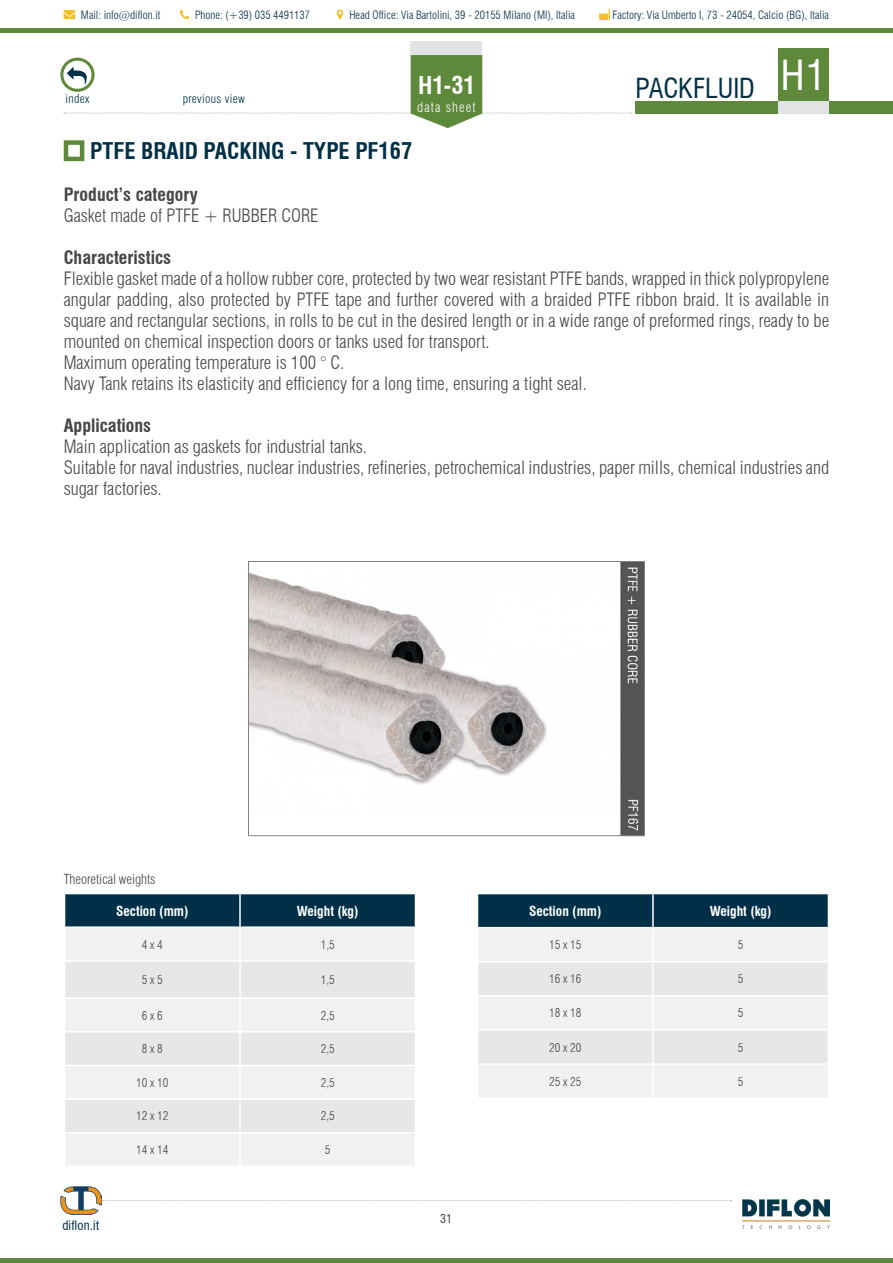
<style>
.page{position:relative;width:893px;height:1263px;background:#fff}
.page>*{position:absolute;margin:0;border:0;box-sizing:border-box;transform-origin:0 0}
.t1{font:condensed 27px "Swiss 721 BT";letter-spacing:-.005em;color:#003047}
.t2{font:700 condensed 24px "Swiss 721 BT";color:#fff}
.t3{font:700 condensed 22.5px "Swiss 721 BT";color:#003047}
.t4{font:300 condensed 18px/21px "Swiss 721 BT";color:#464547}
.t5{font:700 condensed 18px "Swiss 721 BT";color:#464547}
.t6{font:700 condensed 13.5px "Swiss 721 BT";color:#fff}
.t7{font:300 condensed 13.5px "Swiss 721 BT";color:#464547}
.t8{font:300 condensed 13.5px "Swiss 721 BT";letter-spacing:.08em;color:#fff}
.t9{font:condensed 12.75px "Swiss 721 BT";letter-spacing:.025em;color:#003047}
.t10{font:300 condensed 12px "Swiss 721 BT";color:#464547}
.t11{font:300 condensed 12px "Swiss 721 BT";letter-spacing:.03em;color:#003047}
.t12{font:condensed 12px "Swiss 721 BT";color:#464547}
.t13{font:300 condensed 11.25px "Swiss 721 BT";color:#003047}
</style>
<div class="page">
<svg style="left:63px;top:10px;width:12px;height:9px"></svg>
<svg style="left:599px;top:9px;width:11px;height:11px"></svg>
<svg style="left:337px;top:10px;width:6px;height:9px"></svg>
<svg style="left:180px;top:10px;width:9px;height:9px"></svg>
<div style="left:0;top:1258px;width:893px;height:5px;background:#5e893b"></div>
<img style="left:743px;top:1199px;width:87px;height:29px">
<svg style="left:102px;top:1200px;width:630px;height:1px"></svg>
<div style="left:60px;top:58px;width:35px;height:34px;border:3px solid #5e893b;border-radius:50%"></div>
<div style="left:778px;top:48px;width:51px;height:53px;background:#5e893b"></div>
<div style="left:635px;top:101px;width:258px;height:12px;background:#5e893b"></div>
<div style="left:778px;top:101px;width:51px;height:12px;background:#e2e3e4"></div>
<svg style="left:64px;top:55px;width:568px;height:73px"></svg>
<div style="left:417px;top:102px;width:59px;height:10px;background:#5e893b"></div>
<div style="left:411px;top:42px;width:71px;height:13px;background:#e2e3e4"></div>
<hr style="left:0;top:29px;width:893px;height:4px;background:#5e893b">
<img style="left:60px;top:1187px;width:41px;height:27px">
<div style="left:64px;top:140px;width:20px;height:21px;border:4px solid #5e893b"></div>
<img style="left:250px;top:563px;width:393px;height:271px">
<div style="left:248px;top:561px;width:397px;height:275px;border:1px solid #808285"></div>
<div style="left:65px;top:894px;width:350px;height:32px;background:#003047"></div>
<div style="left:66px;top:928px;width:349px;height:237px;background:#f1f1f2"></div>
<svg style="left:65px;top:961px;width:350px;height:171px;fill:#e6e7e8"></svg>
<hr style="left:239px;top:894px;width:2px;height:32px;background:#fff">
<hr style="left:64px;top:960px;width:176px;height:1px;background:#fff">
<hr style="left:240px;top:960px;width:176px;height:1px;background:#fff">
<hr style="left:64px;top:997px;width:176px;height:2px;background:#fff">
<hr style="left:240px;top:997px;width:176px;height:2px;background:#fff">
<hr style="left:64px;top:1031px;width:176px;height:1px;background:#fff">
<hr style="left:240px;top:1031px;width:176px;height:1px;background:#fff">
<hr style="left:64px;top:1065px;width:176px;height:1px;background:#fff">
<hr style="left:240px;top:1065px;width:176px;height:1px;background:#fff">
<hr style="left:64px;top:1098px;width:176px;height:2px;background:#fff">
<hr style="left:240px;top:1098px;width:176px;height:2px;background:#fff">
<hr style="left:64px;top:1132px;width:176px;height:1px;background:#fff">
<hr style="left:240px;top:1132px;width:176px;height:1px;background:#fff">
<hr style="left:239px;top:928px;width:2px;height:32px;background:#fff">
<hr style="left:239px;top:961px;width:2px;height:36px;background:#fff">
<hr style="left:239px;top:999px;width:2px;height:32px;background:#fff">
<hr style="left:239px;top:1032px;width:2px;height:33px;background:#fff">
<hr style="left:239px;top:1066px;width:2px;height:32px;background:#fff">
<hr style="left:239px;top:1100px;width:2px;height:32px;background:#fff">
<hr style="left:239px;top:1133px;width:2px;height:32px;background:#fff">
<div style="left:478px;top:894px;width:350px;height:33px;background:#003047"></div>
<div style="left:478px;top:929px;width:349px;height:168px;background:#f1f1f2"></div>
<svg style="left:478px;top:962px;width:350px;height:101px"></svg>
<hr style="left:652px;top:894px;width:2px;height:33px;background:#fff">
<hr style="left:477px;top:961px;width:176px;height:1px;background:#fff">
<hr style="left:653px;top:961px;width:176px;height:1px;background:#fff">
<hr style="left:477px;top:995px;width:176px;height:1px;background:#fff">
<hr style="left:653px;top:995px;width:176px;height:1px;background:#fff">
<hr style="left:477px;top:1029px;width:176px;height:2px;background:#fff">
<hr style="left:653px;top:1029px;width:176px;height:2px;background:#fff">
<hr style="left:477px;top:1063px;width:176px;height:2px;background:#fff">
<hr style="left:653px;top:1063px;width:176px;height:2px;background:#fff">
<hr style="left:652px;top:928px;width:2px;height:33px;background:#fff">
<hr style="left:652px;top:962px;width:2px;height:33px;background:#fff">
<hr style="left:652px;top:996px;width:2px;height:33px;background:#fff">
<hr style="left:652px;top:1031px;width:2px;height:32px;background:#fff">
<hr style="left:652px;top:1065px;width:2px;height:32px;background:#fff">
<p class="t13" style="left:81px;top:8px;width:81px">Mail: info@diflon.it</p>
<p class="t13" style="left:195px;top:8px;width:117px">Phone: (+39) 035 4491137</p>
<p class="t13" style="left:349px;top:8px;width:227px">Head Office: Via Bartolini, 39 - 20155 Milano (MI), Italia</p>
<p class="t13" style="left:612px;top:8px;width:218px">Factory: Via Umberto I, 73 - 24054, Calcio (BG), Italia</p>
<p class="t11" style="left:65px;top:92px;width:26px">index</p>
<p class="t11" style="left:183px;top:92px;width:64px">previous view</p>
<h2 class="t2" style="left:418px;top:71px;width:59px">H1-31</h2>
<p class="t8" style="left:417px;top:99px;width:60px">data sheet</p>
<h1 class="t1" style="left:636px;top:72px;width:192px">PACKFLUID <sup>H1</sup></h1>
<p class="t3" style="left:90px;top:138px;width:324px">PTFE BRAID PACKING - TYPE PF167</p>
<p class="t5" style="left:64px;top:184px;width:136px">Product’s category</p>
<p class="t4" style="left:64px;top:205px;width:256px">Gasket made of PTFE + RUBBER CORE</p>
<p class="t5" style="left:64px;top:247px;width:109px">Characteristics</p>
<p class="t4" style="left:64px;top:268px;width:767px">Flexible gasket made of a hollow rubber core, protected by two wear resistant PTFE bands, wrapped in thick polypropylene angular padding, also protected by PTFE tape and further covered with a braided PTFE ribbon braid. It is available in square and rectangular sections, in rolls to be cut in the desired length or in a wide range of preformed rings, ready to be mounted on chemical inspection doors or tanks used for transport.<br>Maximum operating temperature is 100 ° C.<br>Navy Tank retains its elasticity and efficiency for a long time, ensuring a tight seal.</p>
<p class="t5" style="left:64px;top:415px;width:89px">Applications</p>
<p class="t4" style="left:64px;top:436px;width:767px">Main application as gaskets for industrial tanks.<br>Suitable for naval industries, nuclear industries, refineries, petrochemical industries, paper mills, chemical industries and sugar factories.</p>
<p class="t7" style="left:64px;top:871px;width:93px">Theoretical weights</p>
<p class="t6" style="left:116px;top:902px;width:74px">Section (mm)</p>
<p class="t6" style="left:297px;top:902px;width:63px">Weight (kg)</p>
<p class="t10" style="left:142px;top:937px;width:23px">4 x 4</p>
<p class="t10" style="left:321px;top:937px;width:16px">1,5</p>
<p class="t10" style="left:142px;top:972px;width:23px">5 x 5</p>
<p class="t10" style="left:321px;top:972px;width:16px">1,5</p>
<p class="t10" style="left:142px;top:1008px;width:23px">6 x 6</p>
<p class="t10" style="left:321px;top:1008px;width:16px">2,5</p>
<p class="t10" style="left:142px;top:1041px;width:23px">8 x 8</p>
<p class="t10" style="left:321px;top:1041px;width:16px">2,5</p>
<p class="t10" style="left:136px;top:1075px;width:34px">10 x 10</p>
<p class="t10" style="left:321px;top:1075px;width:16px">2,5</p>
<p class="t10" style="left:136px;top:1109px;width:34px">12 x 12</p>
<p class="t10" style="left:321px;top:1109px;width:16px">2,5</p>
<p class="t10" style="left:136px;top:1142px;width:34px">14 x 14</p>
<p class="t10" style="left:325px;top:1142px;width:7px">5</p>
<p class="t9" style="left:62px;top:1217px;width:38px">diflon.it</p>
<p class="t12" style="left:440px;top:1211px;width:13px">31</p>
<p class="t6" style="left:529px;top:903px;width:74px">Section (mm)</p>
<p class="t6" style="left:710px;top:903px;width:63px">Weight (kg)</p>
<p class="t10" style="left:549px;top:938px;width:34px">15 x 15</p>
<p class="t10" style="left:738px;top:938px;width:7px">5</p>
<p class="t10" style="left:549px;top:972px;width:34px">16 x 16</p>
<p class="t10" style="left:738px;top:972px;width:7px">5</p>
<p class="t10" style="left:549px;top:1006px;width:34px">18 x 18</p>
<p class="t10" style="left:738px;top:1006px;width:7px">5</p>
<p class="t10" style="left:549px;top:1040px;width:34px">20 x 20</p>
<p class="t10" style="left:738px;top:1040px;width:7px">5</p>
<p class="t10" style="left:549px;top:1074px;width:34px">25 x 25</p>
<p class="t10" style="left:738px;top:1074px;width:7px">5</p>
</div>
